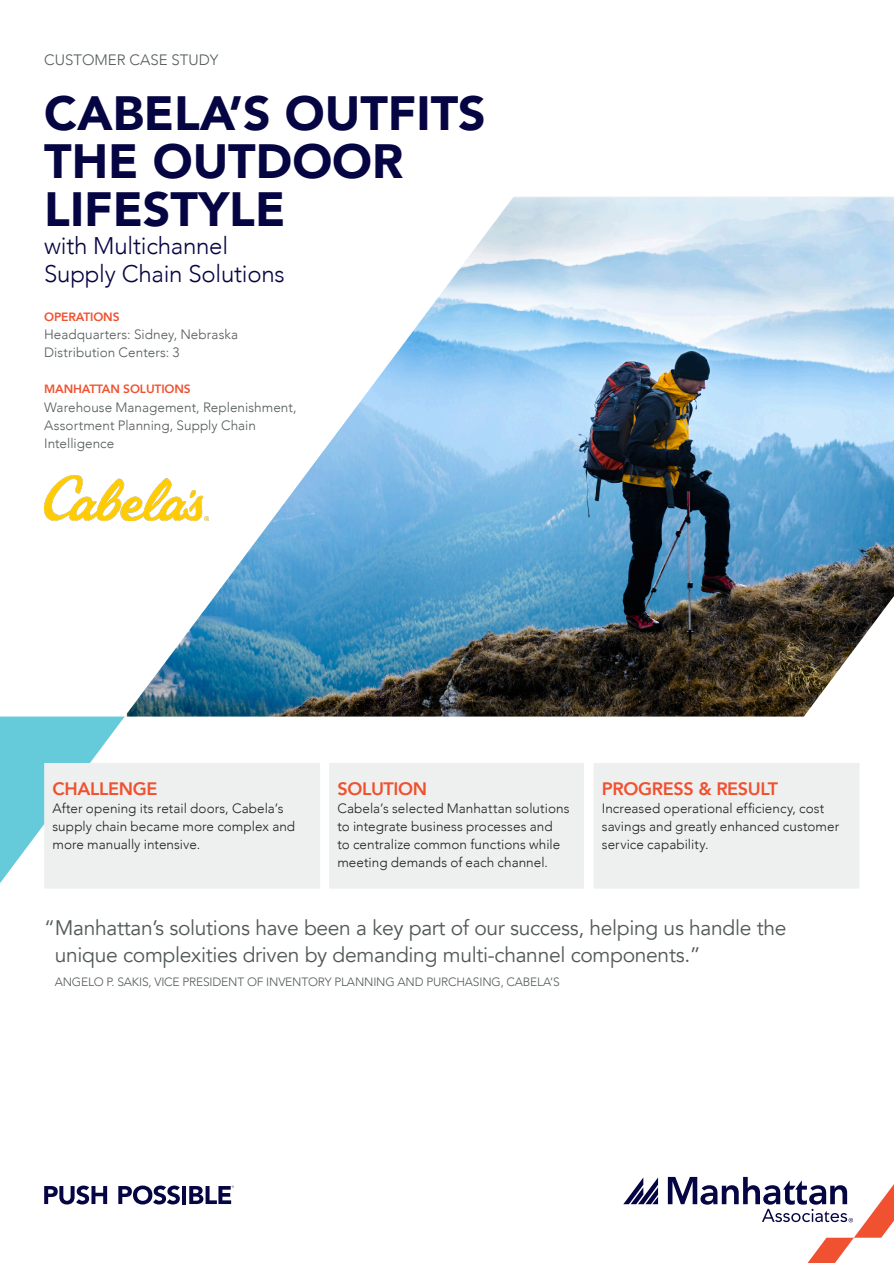
<style>
.page{position:relative;width:894px;height:1263px;background:#fff}
.page>*{position:absolute;margin:0;border:0;box-sizing:border-box;transform-origin:0 0}
.t1{font:900 48px "Avenir";color:#060543}
.t2{font:300 24px "Avenir";letter-spacing:-.01em;color:#060543}
.callout_quote{font:21px/27px "Avenir";letter-spacing:-.015em;color:#535959}
.t3{font:800 18px "Avenir";letter-spacing:-.02em;color:#f05130}
.MINI_BROW{font:300 15px "Avenir";color:#535959}
.Body_Copy{font:300 13.5px "Avenir";letter-spacing:.005em;color:#231f20}
.Body_gray{font:300 13.5px/18px "Avenir";letter-spacing:.005em;color:#535959}
.callout_quote-2{font:300 12px "Avenir";letter-spacing:-.015em;color:#535959}
.t4{font:800 12px "Avenir";letter-spacing:-.01em;color:#f05130}
</style>
<div class="page">
<img style="left:127px;top:197px;width:766px;height:519px">
<svg style="left:0;top:716px;width:125px;height:167px"></svg>
<svg style="left:44px;top:1185px;width:63px;height:19px"></svg>
<svg style="left:118px;top:1185px;width:62px;height:19px"></svg>
<hr style="left:182px;top:1186px;width:4px;height:18px;background:#060543">
<svg style="left:189px;top:1185px;width:45px;height:19px"></svg>
<div style="left:45px;top:763px;width:274px;height:125px;background:#edf0ef"></div>
<div style="left:44px;top:763px;width:276px;height:125px;border:2px solid #edf0ef"></div>
<div style="left:330px;top:763px;width:253px;height:125px;background:#edf0ef"></div>
<div style="left:594px;top:763px;width:264px;height:125px;background:#edf0ef"></div>
<svg style="left:623px;top:1177px;width:34px;height:27px"></svg>
<svg style="left:667px;top:1176px;width:226px;height:87px"></svg>
<img style="left:44px;top:475px;width:165px;height:45px">
<p class="MINI_BROW" style="left:44px;top:51px;width:176px">CUSTOMER CASE STUDY</p>
<p class="t1" style="left:44px;top:72px;width:443px">CABELA’S OUTFITS</p>
<p class="t1" style="left:44px;top:120px;width:360px">THE OUTDOOR</p>
<p class="t1" style="left:44px;top:168px;width:242px">LIFESTYLE</p>
<p class="t2" style="left:44px;top:232px;width:185px">with Multichannel</p>
<p class="t2" style="left:44px;top:260px;width:242px">Supply Chain Solutions</p>
<p class="t4" style="left:44px;top:308px;width:77px">OPERATIONS</p>
<p class="Body_gray" style="left:44px;top:326px;width:195px">Headquarters: Sidney, Nebraska</p>
<p class="Body_gray" style="left:44px;top:344px;width:137px">Distribution Centers: 3</p>
<p class="t4" style="left:44px;top:380px;width:148px">MANHATTAN SOLUTIONS</p>
<p class="Body_gray" style="left:44px;top:398px;width:254px">Warehouse Management, Replenishment,<br>Assortment Planning, Supply Chain</p>
<p class="Body_gray" style="left:44px;top:434px;width:72px">Intelligence</p>
<p class="t3" style="left:52px;top:775px;width:106px">CHALLENGE</p>
<p class="Body_Copy" style="left:52px;top:801px;width:232px">After opening its retail doors, Cabela’s</p>
<p class="Body_Copy" style="left:52px;top:819px;width:244px">supply chain became more complex and</p>
<p class="Body_Copy" style="left:52px;top:837px;width:149px">more manually intensive.</p>
<p class="t3" style="left:337px;top:775px;width:91px">SOLUTION</p>
<p class="Body_Copy" style="left:337px;top:801px;width:233px">Cabela’s selected Manhattan solutions</p>
<p class="Body_Copy" style="left:337px;top:819px;width:217px">to integrate business processes and</p>
<p class="Body_Copy" style="left:337px;top:837px;width:224px">to centralize common functions while</p>
<p class="Body_Copy" style="left:337px;top:855px;width:212px">meeting demands of each channel.</p>
<p class="t3" style="left:601px;top:775px;width:178px">PROGRESS &amp; RESULT</p>
<p class="Body_Copy" style="left:601px;top:801px;width:224px">Increased operational efficiency, cost</p>
<p class="Body_Copy" style="left:601px;top:819px;width:239px">savings and greatly enhanced customer</p>
<p class="Body_Copy" style="left:601px;top:837px;width:108px">service capability.</p>
<p class="callout_quote" style="left:55px;top:915px;width:732px;text-indent:-11px">“Manhattan’s solutions have been a key part of our success, helping us handle the unique complexities driven by demanding multi-channel components.”</p>
<p class="callout_quote-2" style="left:55px;top:975px;width:506px">ANGELO P. SAKIS, VICE PRESIDENT OF INVENTORY PLANNING AND PURCHASING, CABELA’S</p>
</div>
